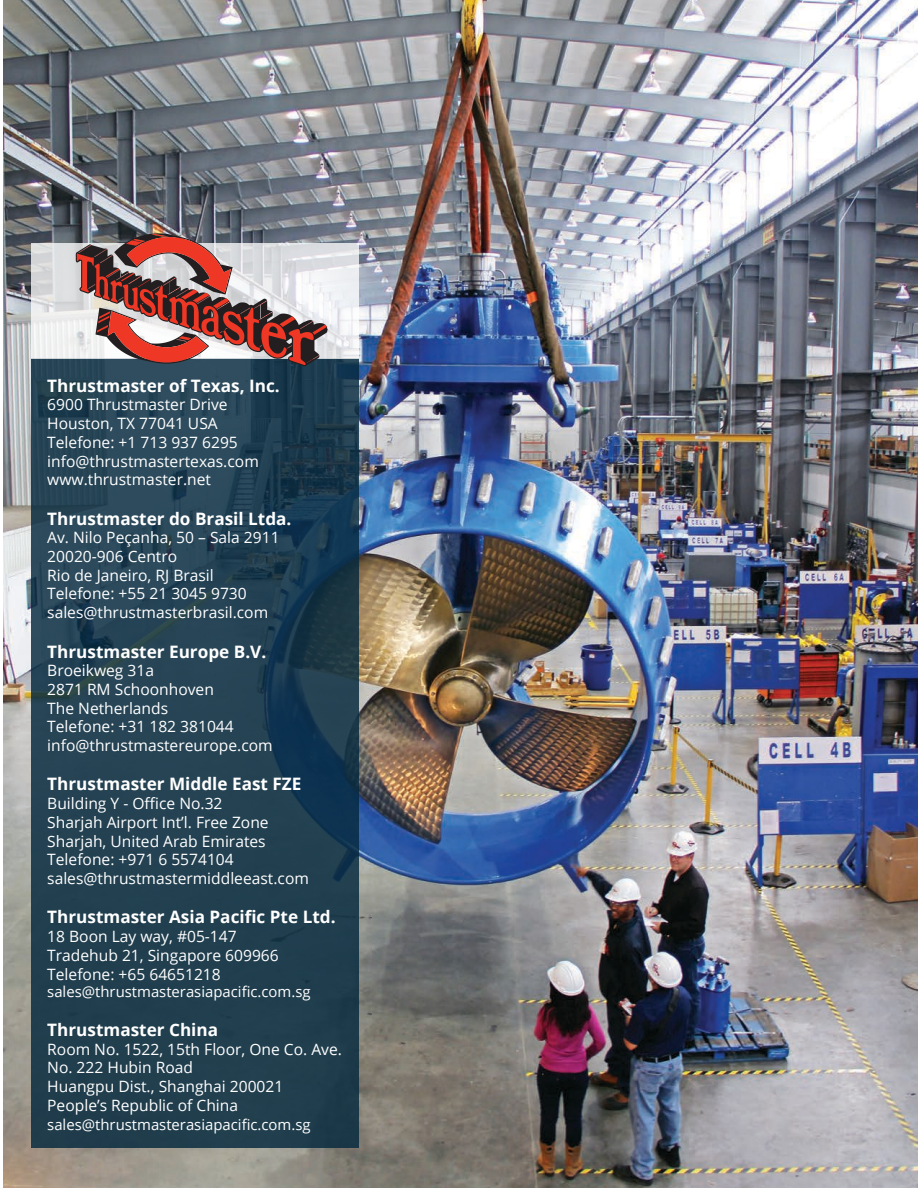
<style>
.page{position:relative;width:918px;height:1188px;background:#fff}
.page>*{position:absolute;margin:0;border:0;box-sizing:border-box;transform-origin:0 0}
.t1{font:700 17.1px "Open Sans";color:#fff}
.t2{font:15.6px "Open Sans";color:#fff}
.t3{font:14.85px "Open Sans";color:#fff}
</style>
<div class="page">
<img style="left:3px;top:0;width:915px;height:1188px">
<svg style="left:31px;top:359px;width:327px;height:789px;background:#213f51"></svg>
<svg style="left:31px;top:243px;width:327px;height:116px"></svg>
<svg style="left:76px;top:233px;width:252px;height:133px;background:#a77f7e"></svg>
<p class="t1" style="left:47px;top:373px;width:234px">Thrustmaster of Texas, Inc.</p>
<p class="t2" style="left:47px;top:394px;width:182px">6900 Thrustmaster Drive</p>
<p class="t2" style="left:47px;top:413px;width:172px">Houston, TX 77041 USA</p>
<p class="t2" style="left:47px;top:431px;width:192px">Telefone: +1 713 937 6295</p>
<p class="t2" style="left:47px;top:450px;width:213px">info@thrustmastertexas.com</p>
<p class="t2" style="left:47px;top:469px;width:165px">www.thrustmaster.net</p>
<p class="t1" style="left:47px;top:506px;width:246px">Thrustmaster do Brasil Ltda.</p>
<p class="t2" style="left:47px;top:527px;width:234px">Av. Nilo Peçanha, 50 – Sala 2911</p>
<p class="t2" style="left:47px;top:546px;width:131px">20020-906 Centro</p>
<p class="t2" style="left:47px;top:564px;width:168px">Rio de Janeiro, RJ Brasil</p>
<p class="t2" style="left:47px;top:583px;width:201px">Telefone: +55 21 3045 9730</p>
<p class="t2" style="left:47px;top:602px;width:222px">sales@thrustmasterbrasil.com</p>
<p class="t1" style="left:47px;top:639px;width:221px">Thrustmaster Europe B.V.</p>
<p class="t2" style="left:47px;top:660px;width:108px">Broeikweg 31a</p>
<p class="t2" style="left:47px;top:679px;width:168px">2871 RM Schoonhoven</p>
<p class="t2" style="left:47px;top:697px;width:122px">The Netherlands</p>
<p class="t2" style="left:47px;top:716px;width:188px">Telefone: +31 182 381044</p>
<p class="t2" style="left:47px;top:735px;width:227px">info@thrustmastereurope.com</p>
<p class="t1" style="left:47px;top:772px;width:256px">Thrustmaster Middle East FZE</p>
<p class="t2" style="left:47px;top:793px;width:177px">Building Y - Office No.32</p>
<p class="t2" style="left:47px;top:812px;width:223px">Sharjah Airport Int’l. Free Zone</p>
<p class="t2" style="left:47px;top:830px;width:220px">Sharjah, United Arab Emirates</p>
<p class="t2" style="left:47px;top:849px;width:188px">Telefone: +971 6 5574104</p>
<p class="t2" style="left:47px;top:868px;width:263px">sales@thrustmastermiddleeast.com</p>
<p class="t1" style="left:47px;top:905px;width:290px">Thrustmaster Asia Pacific Pte Ltd.</p>
<p class="t2" style="left:47px;top:926px;width:191px">18 Boon Lay way, #05-147</p>
<p class="t2" style="left:47px;top:945px;width:233px">Tradehub 21, Singapore 609966</p>
<p class="t2" style="left:47px;top:963px;width:175px">Telefone: +65 64651218</p>
<p class="t3" style="left:47px;top:982px;width:265px">sales@thrustmasterasiapacific.com.sg</p>
<p class="t1" style="left:47px;top:1018px;width:172px">Thrustmaster China</p>
<p class="t2" style="left:47px;top:1038px;width:296px">Room No. 1522, 15th Floor, One Co. Ave.</p>
<p class="t2" style="left:47px;top:1057px;width:147px">No. 222 Hubin Road</p>
<p class="t2" style="left:47px;top:1076px;width:238px">Huangpu Dist., Shanghai 200021</p>
<p class="t2" style="left:47px;top:1094px;width:192px">People’s Republic of China</p>
<p class="t3" style="left:47px;top:1114px;width:265px">sales@thrustmasterasiapacific.com.sg</p>
</div>
